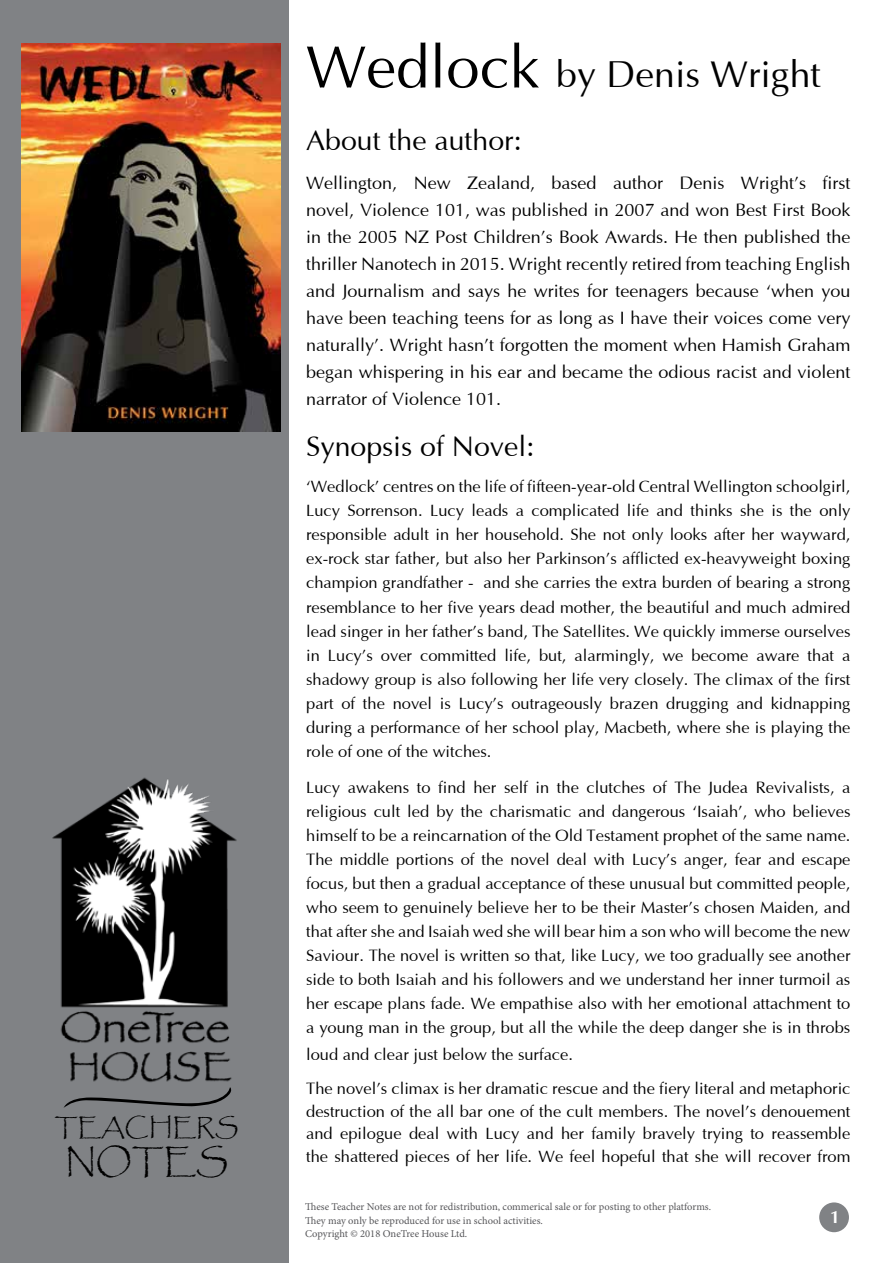
<style>
.page{position:relative;width:893px;height:1263px;background:#fff}
.page>*{position:absolute;margin:0;border:0;box-sizing:border-box;transform-origin:0 0}
.t1{font:37.5px "Optima";color:#000}
.t2{font:33px "Papyrus";color:#000}
.t3{font:28.5px "Optima";color:#000}
.t4{font:24px "Papyrus";color:#000}
.t5{font:18px/27px "Optima";color:#000;text-align:justify}
.t6{font:700 18px "Optima";color:#fff}
.t7{font:16.5px/24px "Optima";color:#000;text-align:justify}
.t8{font:10.5px/13.5px "Minion Pro";color:#565659}
.s1{font-size:60px}
</style>
<div class="page">
<div style="left:0;top:0;width:289px;height:1263px;background:#808285"></div>
<div style="left:819px;top:1202px;width:30px;height:30px;background:#808285;border-radius:50%"></div>
<img style="left:53px;top:777px;width:184px;height:305px">
<svg style="left:64px;top:1087px;width:168px;height:21px"></svg>
<img style="left:22px;top:43px;width:259px;height:388px">
<h3 class="t4" style="left:55px;top:1112px;width:185px">TEACHERS</h3>
<h2 class="t2" style="left:65px;top:1141px;width:164px">NOTES</h2>
<h1 class="t1" style="left:306px;top:56px;width:516px"><span class="s1">Wedlock</span> by Denis Wright</h1>
<h3 class="t3" style="left:306px;top:126px;width:217px">About the author:</h3>
<p class="t5" style="left:306px;top:171px;width:546px">Wellington, New Zealand, based author Denis Wright’s first novel, Violence 101, was published in 2007 and won Best First Book in the 2005 NZ Post Children’s Book Awards. He then published the thriller Nanotech in 2015. Wright recently retired from teaching English and Journalism and says he writes for teenagers because ‘when you have been teaching teens for as long as I have their voices come very naturally’. Wright hasn’t forgotten the moment when Hamish Graham began whispering in his ear and became the odious racist and violent narrator of Violence 101.</p>
<h3 class="t3" style="left:306px;top:432px;width:230px">Synopsis of Novel:</h3>
<p class="t7" style="left:306px;top:476px;width:546px">‘Wedlock’ centres on the life of fifteen-year-old Central Wellington schoolgirl, Lucy Sorrenson. Lucy leads a complicated life and thinks she is the only responsible adult in her household. She not only looks after her wayward, ex-rock star father, but also her Parkinson’s afflicted ex-heavyweight boxing champion grandfather - and she carries the extra burden of bearing a strong resemblance to her five years dead mother, the beautiful and much admired lead singer in her father’s band, The Satellites. We quickly immerse ourselves in Lucy’s over committed life, but, alarmingly, we become aware that a shadowy group is also following her life very closely. The climax of the first part of the novel is Lucy’s outrageously brazen drugging and kidnapping during a performance of her school play, Macbeth, where she is playing the role of one of the witches.</p>
<p class="t7" style="left:306px;top:776px;width:546px">Lucy awakens to find her self in the clutches of The Judea Revivalists, a religious cult led by the charismatic and dangerous ‘Isaiah’, who believes himself to be a reincarnation of the Old Testament prophet of the same name.<br>The middle portions of the novel deal with Lucy’s anger, fear and escape focus, but then a gradual acceptance of these unusual but committed people, who seem to genuinely believe her to be their Master’s chosen Maiden, and that after she and Isaiah wed she will bear him a son who will become the new Saviour. The novel is written so that, like Lucy, we too gradually see another side to both Isaiah and his followers and we understand her inner turmoil as her escape plans fade. We empathise also with her emotional attachment to a young man in the group, but all the while the deep danger she is in throbs</p>
<p class="t7" style="left:306px;top:1037px;width:546px;line-height:34.5px">loud and clear just below the surface.<br>The novel’s climax is her dramatic rescue and the fiery literal and metaphoric</p>
<p class="t7" style="left:306px;top:1100px;width:546px;line-height:22.5px">destruction of the all bar one of the cult members. The novel’s denouement and epilogue deal with Lucy and her family bravely trying to reassemble the shattered pieces of her life. We feel hopeful that she will recover from</p>
<p class="t8" style="left:305px;top:1200px;width:407px">These Teacher Notes are not for redistribution, commerical sale or for posting to other platforms.<br>They may only be reproduced for use in school activities.<br>Copyright © 2018 OneTree House Ltd.</p>
<p class="t6" style="left:830px;top:1207px;width:12px">1</p>
</div>
